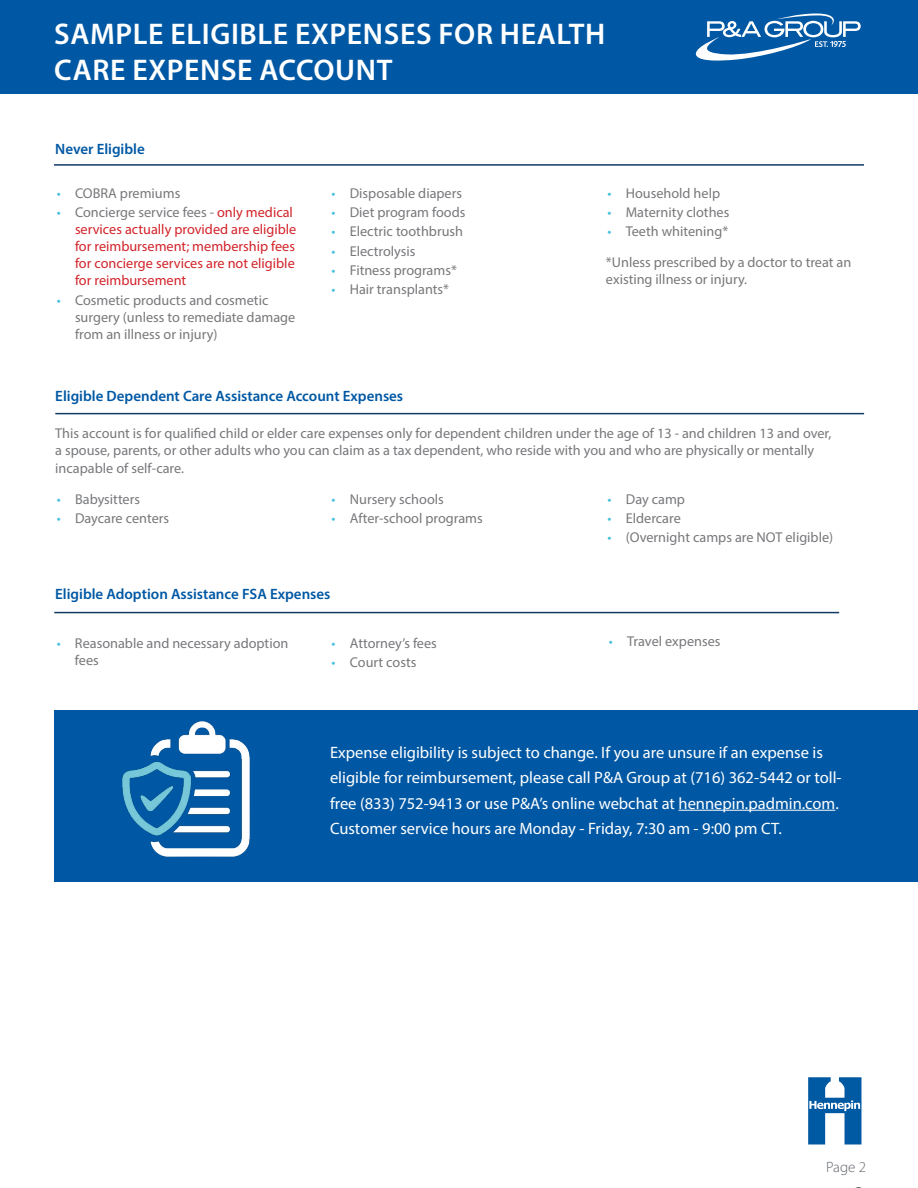
<style>
.page{position:relative;width:918px;height:1188px;background:#fff}
.page>*{position:absolute;margin:0;border:0;box-sizing:border-box;transform-origin:0 0}
.t1{font:600 30px/36px "Myriad Pro";letter-spacing:.02em;color:#fff}
.t2{font:16.5px/25.5px "Myriad Pro";color:#fff}
.t3{font:600 15px "Myriad Pro";color:#0058a4}
.t4{font:300 15px "Myriad Pro";color:#5f636a}
.t5{font:14.25px/17.1px "Myriad Pro";color:#77787b}
.t6{font:14.25px/17.1px "Myriad Pro";color:#d2232a}
.s1{color:#46c0e0}
.s2{color:#77787b}
</style>
<div class="page">
<div style="left:0;top:0;width:918px;height:94px;background:#0058a4"></div>
<svg style="left:696px;top:14px;width:165px;height:47px"></svg>
<svg style="left:808px;top:1077px;width:53px;height:67px"></svg>
<div style="left:54px;top:711px;width:864px;height:171px;background:#0058a4"></div>
<hr style="left:679px;top:810px;width:156px;height:1px;background:#fff">
<img style="left:122px;top:721px;width:128px;height:136px">
<hr style="left:54px;top:164px;width:810px;height:2px;background:#113c66">
<hr style="left:55px;top:413px;width:809px;height:1px;background:#113c66">
<hr style="left:54px;top:612px;width:785px;height:1px;background:#113c66">
<h1 class="t1" style="left:54px;top:15px;width:553px">SAMPLE ELIGIBLE EXPENSES FOR HEALTH<br>CARE EXPENSE ACCOUNT</h1>
<p class="t3" style="left:55px;top:139px;width:91px">Never Eligible</p>
<p class="t5" style="left:57px;top:184px;width:125px"><span class="s1">•</span> COBRA premiums</p>
<p class="t6" style="left:75px;top:203px;width:223px;text-indent:-18px"><span class="s1">•</span> <span class="s2">Concierge service fees -</span> only medical services actually provided are eligible for reimbursement; membership fees for concierge services are not eligible for reimbursement</p>
<p class="t5" style="left:75px;top:291px;width:222px;text-indent:-18px"><span class="s1">•</span> Cosmetic products and cosmetic surgery (unless to remediate damage from an illness or injury)</p>
<p class="t5" style="left:332px;top:184px;width:132px"><span class="s1">•</span> Disposable diapers</p>
<p class="t5" style="left:332px;top:203px;width:135px"><span class="s1">•</span> Diet program foods</p>
<p class="t5" style="left:332px;top:223px;width:133px"><span class="s1">•</span> Electric toothbrush</p>
<p class="t5" style="left:332px;top:242px;width:86px"><span class="s1">•</span> Electrolysis</p>
<p class="t5" style="left:332px;top:261px;width:127px"><span class="s1">•</span> Fitness programs*</p>
<p class="t5" style="left:332px;top:281px;width:119px"><span class="s1">•</span> Hair transplants*</p>
<p class="t5" style="left:607px;top:184px;width:114px"><span class="s1">•</span> Household help</p>
<p class="t5" style="left:607px;top:203px;width:123px"><span class="s1">•</span> Maternity clothes</p>
<p class="t5" style="left:606px;top:216px;width:247px;line-height:30.6px"><span class="s1">•</span> Teeth whitening*<br>*Unless prescribed by a doctor to treat an</p>
<p class="t5" style="left:606px;top:270px;width:143px">existing illness or injury.</p>
<p class="t3" style="left:55px;top:386px;width:349px">Eligible Dependent Care Assistance Account Expenses</p>
<p class="t5" style="left:55px;top:425px;width:778px">This account is for qualified child or elder care expenses only for dependent children under the age of 13 - and children 13 and over, a spouse, parents, or other adults who you can claim as a tax dependent, who reside with you and who are physically or mentally incapable of self-care.</p>
<p class="t5" style="left:57px;top:490px;width:85px"><span class="s1">•</span> Babysitters</p>
<p class="t5" style="left:57px;top:510px;width:114px"><span class="s1">•</span> Daycare centers</p>
<p class="t5" style="left:332px;top:490px;width:114px"><span class="s1">•</span> Nursery schools</p>
<p class="t5" style="left:332px;top:510px;width:153px"><span class="s1">•</span> After-school programs</p>
<p class="t5" style="left:608px;top:490px;width:79px"><span class="s1">•</span> Day camp</p>
<p class="t5" style="left:608px;top:510px;width:75px"><span class="s1">•</span> Eldercare</p>
<p class="t5" style="left:608px;top:529px;width:227px"><span class="s1">•</span> (Overnight camps are NOT eligible)</p>
<p class="t3" style="left:55px;top:585px;width:277px">Eligible Adoption Assistance FSA Expenses</p>
<p class="t5" style="left:75px;top:635px;width:215px;text-indent:-18px"><span class="s1">•</span> Reasonable and necessary adoption fees</p>
<p class="t5" style="left:332px;top:635px;width:107px"><span class="s1">•</span> Attorney’s fees</p>
<p class="t5" style="left:332px;top:654px;width:86px"><span class="s1">•</span> Court costs</p>
<p class="t5" style="left:609px;top:633px;width:113px"><span class="s1">•</span> Travel expenses</p>
<p class="t2" style="left:330px;top:739px;width:513px">Expense eligibility is subject to change. If you are unsure if an expense is eligible for reimbursement, please call P&amp;A Group at (716) 362-5442 or toll&shy;free (833) 752-9413 or use P&amp;A’s online webchat at hennepin.padmin.com.<br>Customer service hours are Monday - Friday, 7:30 am - 9:00 pm CT.</p>
<p class="t4" style="left:826px;top:1158px;width:41px">Page 2</p>
</div>
